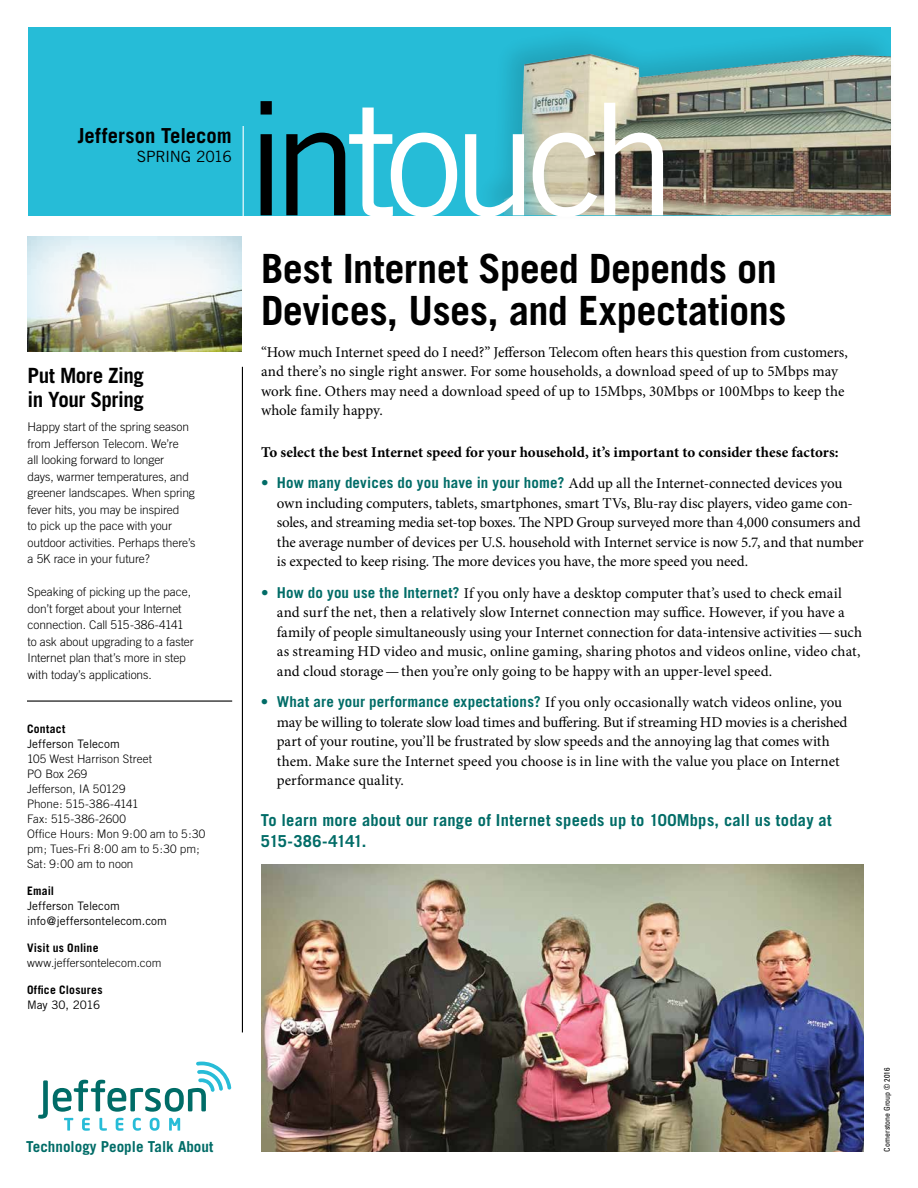
<style>
.page{position:relative;width:918px;height:1188px;background:#fff}
.page>*{position:absolute;margin:0;border:0;box-sizing:border-box;transform-origin:0 0}
.t1{font:156px "Trade Gothic";letter-spacing:-.085em;color:#fff}
.t2{font:700 40.35px/41.8px "Trade Gothic";letter-spacing:-.015em;color:#000}
.t3{font:700 21px/24px "Trade Gothic";letter-spacing:-.02em;color:#000}
.t4{font:700 20.7px "Trade Gothic";color:#000}
.t5{font:700 16.5px/21px "Trade Gothic";letter-spacing:.015em;color:#006c67}
.t6{font:15.6px "Trade Gothic";letter-spacing:-.025em;color:#000}
.t7{font:700 15.15px "Trade Gothic";color:#006c67}
.t8{font:15px/19.5px "Minion Pro";letter-spacing:-.005em;color:#000}
.t9{font:700 15px "Minion Pro";color:#000}
.t10{font:300 12px/16.5px "Trade Gothic";letter-spacing:-.01em;color:#000}
.t11{font:300 11.7px/15px "Trade Gothic";letter-spacing:.005em;color:#000}
.t12{font:11.7px/15px "Trade Gothic";letter-spacing:.005em;color:#000}
.t13{font:700 11.7px "Trade Gothic";letter-spacing:.02em;color:#000}
.t14{font:condensed 7.8px "Univers";color:#000}
.s1{color:#000}
.s2{font-family:"Trade Gothic";font-weight:700;color:#006c67}
</style>
<div class="page">
<div style="left:28px;top:28px;width:863px;height:187px;background:#26bcd7"></div>
<div style="left:473px;top:25px;width:427px;height:201px;background:#000;opacity:.15"></div>
<img style="left:503px;top:54px;width:388px;height:161px">
<hr style="left:243px;top:126px;width:1px;height:99px;background:#fff">
<svg style="left:38px;top:1062px;width:193px;height:69px"></svg>
<hr style="left:27px;top:700px;width:205px;height:2px;background:#000">
<hr style="left:242px;top:367px;width:1px;height:665px;background:#000">
<div style="left:25px;top:236px;width:221px;height:118px;background:#32bbed;opacity:.3"></div>
<img style="left:261px;top:864px;width:603px;height:288px">
<h3 class="t4" style="left:78px;top:123px;width:156px">Jefferson Telecom</h3>
<p class="t6" style="left:137px;top:147px;width:96px">SPRING 2016</p>
<h3 class="t3" style="left:28px;top:363px;width:118px">Put More Zing in Your Spring</h3>
<p class="t10" style="left:28px;top:418px;width:170px">Happy start of the spring season from Jefferson Telecom. We’re<br>all looking forward to longer<br>days, warmer temperatures, and greener landscapes. When spring fever hits, you may be inspired<br>to pick up the pace with your outdoor activities. Perhaps there’s a 5K race in your future?</p>
<p class="t10" style="left:28px;top:583px;width:168px">Speaking of picking up the pace, don’t forget about your Internet connection. Call 515-386-4141 to ask about upgrading to a faster<br>Internet plan that’s more in step with today’s applications.</p>
<p class="t13" style="left:27px;top:722px;width:40px">Contact</p>
<p class="t12" style="left:27px;top:737px;width:94px">Jefferson Telecom</p>
<p class="t11" style="left:27px;top:752px;width:180px">105 West Harrison Street<br>PO Box 269<br>Jefferson, IA 50129<br>Phone: 515-386-4141<br>Fax: 515-386-2600<br>Office Hours: Mon 9:00 am to 5:30 pm; Tues-Fri 8:00 am to 5:30 pm;<br>Sat: 9:00 am to noon</p>
<p class="t13" style="left:27px;top:884px;width:29px">Email</p>
<p class="t12" style="left:27px;top:899px;width:141px">Jefferson Telecom info@jeffersontelecom.com</p>
<p class="t13" style="left:27px;top:941px;width:73px">Visit us Online</p>
<p class="t11" style="left:27px;top:956px;width:136px">www.jeffersontelecom.com</p>
<p class="t13" style="left:27px;top:983px;width:77px">Office Closures</p>
<p class="t12" style="left:27px;top:998px;width:75px">May 30, 2016</p>
<p class="t7" style="left:26px;top:1137px;width:189px">Technology People Talk About</p>
<h1 class="t1" style="left:245px;top:66px;width:434px"><span class="s1">in</span>touch</h1>
<h2 class="t2" style="left:261px;top:247px;width:527px">Best Internet Speed Depends on<br>Devices, Uses, and Expectations</h2>
<p class="t8" style="left:261px;top:342px;width:588px">“How much Internet speed do I need?” Jefferson Telecom often hears this question from customers, and there’s no single right answer. For some households, a download speed of up to 5Mbps may work fine. Others may need a download speed of up to 15Mbps, 30Mbps or 100Mbps to keep the whole family happy.</p>
<p class="t9" style="left:261px;top:441px;width:579px">To select the best Internet speed for your household, it’s important to consider these factors:</p>
<p class="t8" style="left:277px;top:474px;width:588px;text-indent:-16px"><span class="s2">• How many devices do you have in your home?</span> Add up all the Internet-connected devices you own including computers, tablets, smartphones, smart TVs, Blu-ray disc players, video game con&shy;soles, and streaming media set-top boxes. The NPD Group surveyed more than 4,000 consumers and the average number of devices per U.S. household with Internet service is now 5.7, and that number is expected to keep rising. The more devices you have, the more speed you need.</p>
<p class="t8" style="left:277px;top:583px;width:587px;text-indent:-16px"><span class="s2">• How do you use the Internet?</span> If you only have a desktop computer that’s used to check email and surf the net, then a relatively slow Internet connection may suffice. However, if you have a family of people simultaneously using your Internet connection for data-intensive activities—such as streaming HD video and music, online gaming, sharing photos and videos online, video chat, and cloud storage—then you’re only going to be happy with an upper-level speed.</p>
<p class="t8" style="left:277px;top:693px;width:572px;text-indent:-16px"><span class="s2">• What are your performance expectations?</span> If you only occasionally watch videos online, you may be willing to tolerate slow load times and buffering. But if streaming HD movies is a cherished part of your routine, you’ll be frustrated by slow speeds and the annoying lag that comes with them. Make sure the Internet speed you choose is in line with the value you place on Internet performance quality.</p>
<p class="t5" style="left:261px;top:810px;width:572px">To learn more about our range of Internet speeds up to 100Mbps, call us today at<br>515-386-4141.</p>
<p class="t14" style="left:882px;top:1152px;width:85px;rotate:-90deg">Cornerstone Group © 2016</p>
</div>
